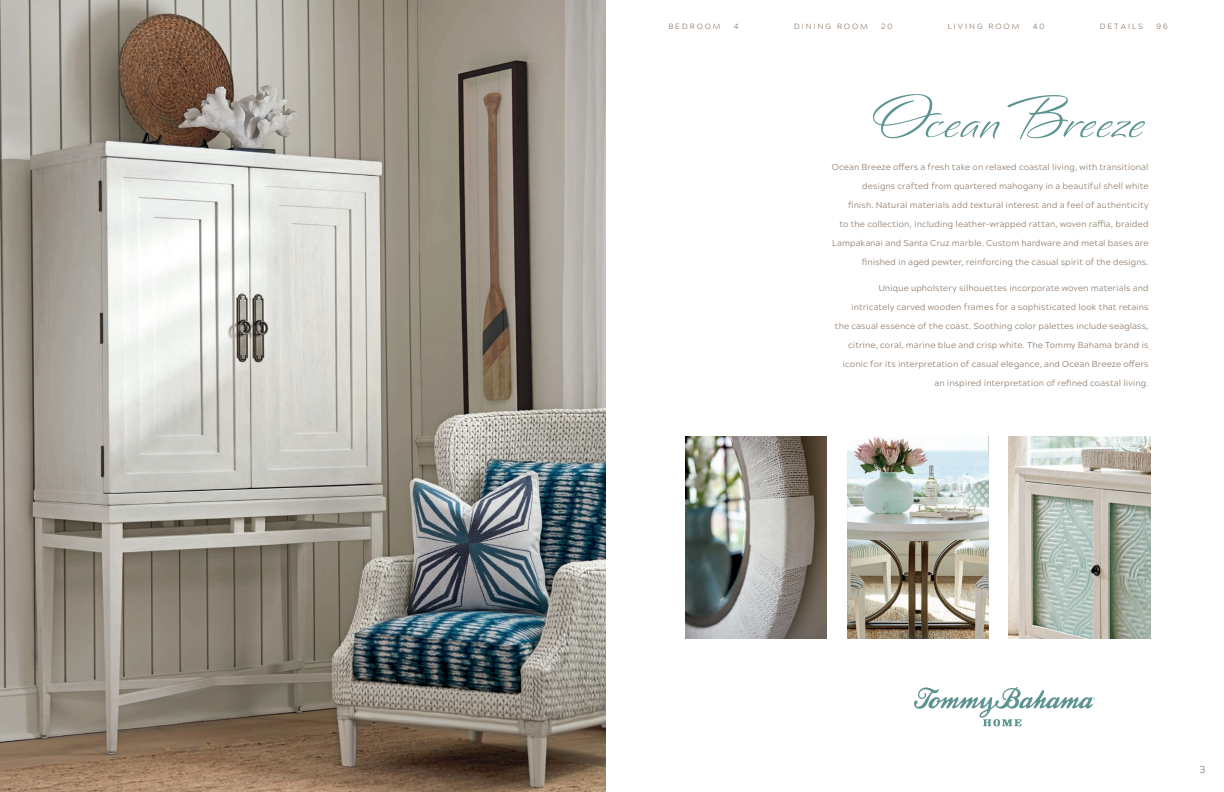
<style>
.page{position:relative;width:1224px;height:792px;background:#fff}
.page>*{position:absolute;margin:0;border:0;box-sizing:border-box;transform-origin:0 0}
.t1{font:300 10px "Acherus Grotesque";color:#826e5d}
.Ocean_B_Viz_Index_He{font:300 8.6px "Acherus Grotesque";letter-spacing:.01em;color:#826e5d}
.Ocean_B_Viz_Index_He-2{font:300 7.6px "Acherus Grotesque";letter-spacing:.25em;color:#826e5d}
</style>
<div class="page">
<img style="left:0;top:0;width:605px;height:792px">
<img style="left:685px;top:437px;width:142px;height:202px">
<img style="left:848px;top:437px;width:140px;height:202px">
<img style="left:1009px;top:437px;width:142px;height:202px">
<img style="left:873px;top:94px;width:272px;height:46px">
<img style="left:914px;top:687px;width:181px;height:40px">
<p class="Ocean_B_Viz_Index_He-2" style="left:668px;top:20px;width:54px">BEDROOM</p>
<p class="Ocean_B_Viz_Index_He-2" style="left:734px;top:20px;width:6px">4</p>
<p class="Ocean_B_Viz_Index_He-2" style="left:794px;top:20px;width:75px">DINING ROOM</p>
<p class="Ocean_B_Viz_Index_He-2" style="left:881px;top:20px;width:13px">20</p>
<p class="Ocean_B_Viz_Index_He-2" style="left:948px;top:20px;width:73px">LIVING ROOM</p>
<p class="Ocean_B_Viz_Index_He-2" style="left:1033px;top:20px;width:13px">4 0</p>
<p class="Ocean_B_Viz_Index_He-2" style="left:1100px;top:20px;width:45px">DETAILS</p>
<p class="Ocean_B_Viz_Index_He-2" style="left:1157px;top:20px;width:13px">9 6</p>
<p class="Ocean_B_Viz_Index_He" style="left:832px;top:160px;width:318px">Ocean Breeze offers a fresh take on relaxed coastal living, with transitional</p>
<p class="Ocean_B_Viz_Index_He" style="left:862px;top:179px;width:288px">designs crafted from quartered mahogany in a beautiful shell white</p>
<p class="Ocean_B_Viz_Index_He" style="left:848px;top:198px;width:302px">finish. Natural materials add textural interest and a feel of authenticity</p>
<p class="Ocean_B_Viz_Index_He" style="left:840px;top:217px;width:311px">to the collection, including leather-wrapped rattan, woven raffia, braided</p>
<p class="Ocean_B_Viz_Index_He" style="left:832px;top:236px;width:318px">Lampakanai and Santa Cruz marble. Custom hardware and metal bases are</p>
<p class="Ocean_B_Viz_Index_He" style="left:862px;top:255px;width:288px">finished in aged pewter, reinforcing the casual spirit of the designs.</p>
<p class="Ocean_B_Viz_Index_He" style="left:879px;top:281px;width:271px">Unique upholstery silhouettes incorporate woven materials and</p>
<p class="Ocean_B_Viz_Index_He" style="left:851px;top:300px;width:299px">intricately carved wooden frames for a sophisticated look that retains</p>
<p class="Ocean_B_Viz_Index_He" style="left:835px;top:319px;width:315px">the casual essence of the coast. Soothing color palettes include seaglass,</p>
<p class="Ocean_B_Viz_Index_He" style="left:848px;top:338px;width:302px">citrine, coral, marine blue and crisp white. The Tommy Bahama brand is</p>
<p class="Ocean_B_Viz_Index_He" style="left:843px;top:357px;width:307px">iconic for its interpretation of casual elegance, and Ocean Breeze offers</p>
<p class="Ocean_B_Viz_Index_He" style="left:934px;top:376px;width:216px">an inspired interpretation of refined coastal living.</p>
<p class="t1" style="left:1199px;top:761px;width:7px">3</p>
</div>
